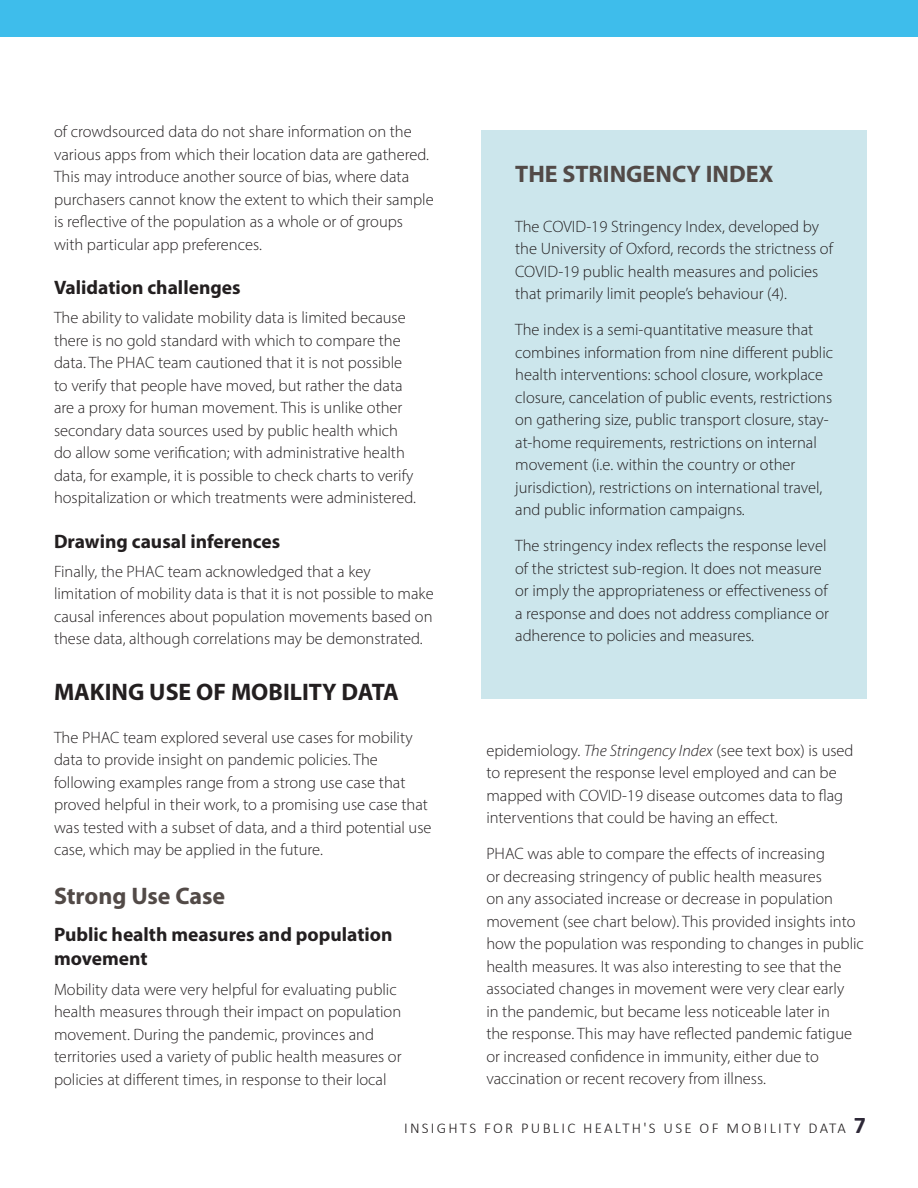
<style>
.page{position:relative;width:918px;height:1188px;background:#fff}
.page>*{position:absolute;margin:0;border:0;box-sizing:border-box;transform-origin:0 0}
.Subheading{font:700 24px "Myriad Pro";color:#524a47}
.Heading{font:700 24px "Myriad Pro";color:#231f20}
.Sub_Sub_Heading{font:700 19.5px/24px "Myriad Pro";color:#231f20}
.Normal_Text{font:300 16.5px/22.5px "Myriad Pro";color:#231f20}
.Spotlight_box_sans_s{font:300 16.5px/22.5px "Myriad Pro";color:#231f20}
.t1{font:300 15px "Calibri";letter-spacing:.15em;color:#231f20}
.s1{font-style:italic}
.s2{font-weight:700;font-size:24px;color:#2d2837}
</style>
<div class="page">
<div style="left:0;top:0;width:918px;height:37px;background:#3ebdeb"></div>
<div style="left:481px;top:130px;width:386px;height:569px;background:#cce6ec"></div>
<p class="Normal_Text" style="left:54px;top:121px;width:381px">of crowdsourced data do not share information on the various apps from which their location data are gathered.<br>This may introduce another source of bias, where data purchasers cannot know the extent to which their sample is reflective of the population as a whole or of groups with particular app preferences.</p>
<p class="Sub_Sub_Heading" style="left:54px;top:275px;width:188px">Validation challenges</p>
<p class="Normal_Text" style="left:54px;top:307px;width:364px">The ability to validate mobility data is limited because there is no gold standard with which to compare the data. The PHAC team cautioned that it is not possible to verify that people have moved, but rather the data are a proxy for human movement. This is unlike other secondary data sources used by public health which do allow some verification; with administrative health data, for example, it is possible to check charts to verify hospitalization or which treatments were administered.</p>
<p class="Sub_Sub_Heading" style="left:54px;top:528px;width:228px">Drawing causal inferences</p>
<p class="Normal_Text" style="left:54px;top:560px;width:381px">Finally, the PHAC team acknowledged that a key limitation of mobility data is that it is not possible to make causal inferences about population movements based on these data, although correlations may be demonstrated.</p>
<p class="Heading" style="left:54px;top:676px;width:346px">MAKING USE OF MOBILITY DATA</p>
<p class="Normal_Text" style="left:54px;top:726px;width:379px">The PHAC team explored several use cases for mobility data to provide insight on pandemic policies. The following examples range from a strong use case that proved helpful in their work, to a promising use case that was tested with a subset of data, and a third potential use case, which may be applied in the future.</p>
<p class="Subheading" style="left:54px;top:880px;width:173px">Strong Use Case</p>
<p class="Sub_Sub_Heading" style="left:54px;top:922px;width:340px">Public health measures and population movement</p>
<p class="Normal_Text" style="left:54px;top:978px;width:349px">Mobility data were very helpful for evaluating public health measures through their impact on population movement. During the pandemic, provinces and territories used a variety of public health measures or policies at different times, in response to their local</p>
<p class="Subheading" style="left:515px;top:158px;width:260px">THE STRINGENCY INDEX</p>
<p class="Spotlight_box_sans_s" style="left:515px;top:215px;width:319px">The COVID-19 Stringency Index, developed by the University of Oxford, records the strictness of COVID-19 public health measures and policies that primarily limit people’s behaviour (4).</p>
<p class="Spotlight_box_sans_s" style="left:515px;top:319px;width:320px">The index is a semi-quantitative measure that combines information from nine different public health interventions: school closure, workplace closure, cancelation of public events, restrictions on gathering size, public transport closure, stay&shy;at-home requirements, restrictions on internal movement (i.e. within the country or other jurisdiction), restrictions on international travel, and public information campaigns.</p>
<p class="Spotlight_box_sans_s" style="left:515px;top:535px;width:315px">The stringency index reflects the response level of the strictest sub-region. It does not measure or imply the appropriateness or effectiveness of a response and does not address compliance or adherence to policies and measures.</p>
<p class="Normal_Text" style="left:486px;top:739px;width:369px">epidemiology. <span class="s1">The Stringency Index</span> (see text box) is used to represent the response level employed and can be mapped with COVID-19 disease outcomes data to flag interventions that could be having an effect.</p>
<p class="Normal_Text" style="left:486px;top:842px;width:379px">PHAC was able to compare the effects of increasing<br>or decreasing stringency of public health measures<br>on any associated increase or decrease in population movement (see chart below). This provided insights into how the population was responding to changes in public health measures. It was also interesting to see that the associated changes in movement were very clear early<br>in the pandemic, but became less noticeable later in<br>the response. This may have reflected pandemic fatigue or increased confidence in immunity, either due to vaccination or recent recovery from illness.</p>
<p class="t1" style="left:404px;top:1119px;width:464px">INSIGHTS FOR PUBLIC HEALTH'S USE OF MOBILITY DATA <span class="s2">7</span></p>
</div>
